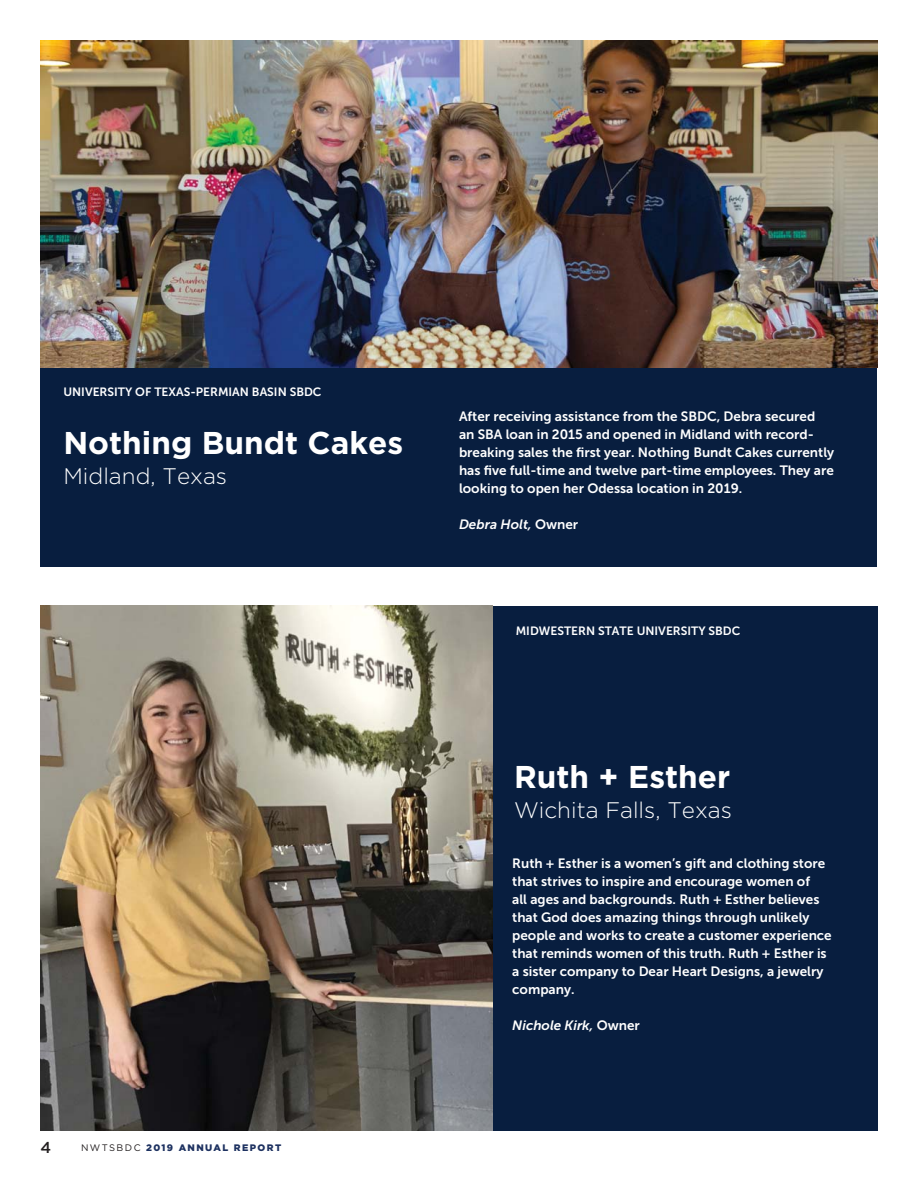
<style>
.page{position:relative;width:918px;height:1188px;background:#fff}
.page>*{position:absolute;margin:0;border:0;box-sizing:border-box;transform-origin:0 0}
.t1{font:700 31.5px "Gotham";color:#fff}
.t2{font:300 22.5px "Gotham";color:#fff}
.t3{font:500 15.75px "Gotham";color:#231f20}
.t4{font:13.5px/18px "Museo Sans 700";color:#fff}
.t5{font:italic 13.5px "Museo Sans 700";color:#fff}
.t6{font:12px "Museo Sans 700";color:#fff}
.t7{font:900 9.45px "Gotham";letter-spacing:.15em;color:#1d3160}
.s1{font-weight:400;color:#231f20}
.s2{font-style:normal}
</style>
<div class="page">
<div style="left:40px;top:353px;width:838px;height:214px;background:#081e3f"></div>
<div style="left:492px;top:606px;width:386px;height:524px;background:#081e3f"></div>
<img style="left:40px;top:40px;width:838px;height:328px">
<img style="left:40px;top:606px;width:452px;height:524px">
<p class="t6" style="left:63px;top:388px;width:260px">UNIVERSITY OF TEXAS-PERMIAN BASIN SBDC</p>
<h1 class="t1" style="left:63px;top:432px;width:341px">Nothing Bundt Cakes</h1>
<h2 class="t2" style="left:63px;top:463px;width:165px">Midland, Texas</h2>
<p class="t3" style="left:40px;top:1140px;width:12px">4</p>
<p class="t7" style="left:81px;top:1144px;width:202px"><span class="s1">NWTSBDC</span> 2019 ANNUAL REPORT</p>
<p class="t4" style="left:459px;top:409px;width:377px">After receiving assistance from the SBDC, Debra secured<br>an SBA loan in 2015 and opened in Midland with record&shy;breaking sales the first year. Nothing Bundt Cakes currently has five full-time and twelve part-time employees. They are looking to open her Odessa location in 2019.</p>
<p class="t5" style="left:459px;top:519px;width:121px">Debra Holt, <span class="s2">Owner</span></p>
<p class="t6" style="left:516px;top:626px;width:226px">MIDWESTERN STATE UNIVERSITY SBDC</p>
<h1 class="t1" style="left:514px;top:765px;width:218px">Ruth + Esther</h1>
<h2 class="t2" style="left:514px;top:797px;width:219px">Wichita Falls, Texas</h2>
<p class="t4" style="left:512px;top:856px;width:321px">Ruth + Esther is a women’s gift and clothing store that strives to inspire and encourage women of<br>all ages and backgrounds. Ruth + Esther believes that God does amazing things through unlikely people and works to create a customer experience that reminds women of this truth. Ruth + Esther is a sister company to Dear Heart Designs, a jewelry company.</p>
<p class="t5" style="left:512px;top:1021px;width:129px">Nichole Kirk, <span class="s2">Owner</span></p>
</div>
